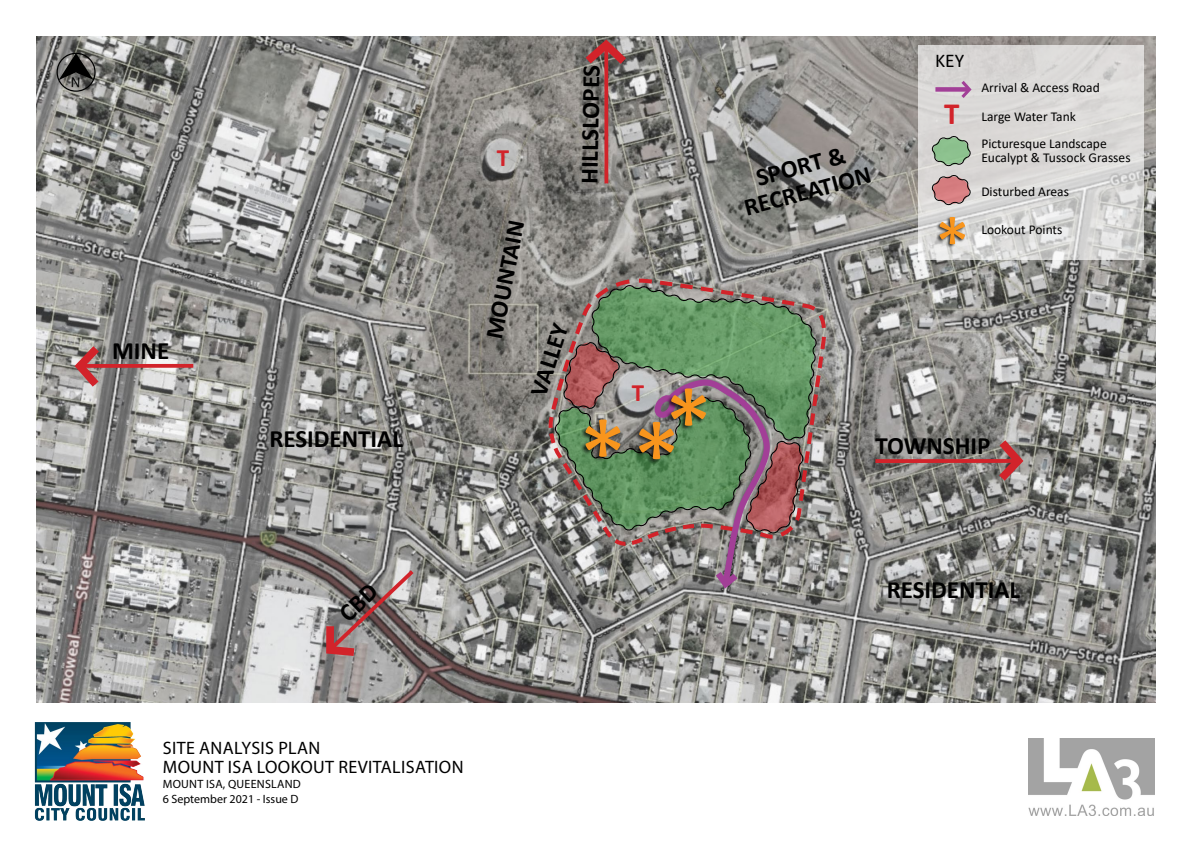
<style>
.page{position:relative;width:1191px;height:842px;background:#fff}
.page>*{position:absolute;margin:0;border:0;box-sizing:border-box;transform-origin:0 0}
.t1{font:102.2px "Calibri";color:#f8951d}
.t2{font:74.6px "Calibri";color:#f8951d}
.t3{font:700 31px "Calibri";color:#d2232a}
.t4{font:700 25px/26px "Calibri";color:#000;text-align:center}
.t5{font:700 25px "Calibri";color:#d2232a}
.t6{font:19.5px "Calibri";color:#000}
.t7{font:18px "Myriad Pro";letter-spacing:.02em;color:#000}
.t8{font:13.5px/28.2px "Calibri";color:#000}
.t9{font:12px/15.7px "Myriad Pro";letter-spacing:.015em;color:#000}
</style>
<div class="page">
<img style="left:1028px;top:739px;width:127px;height:77px">
<img style="left:34px;top:722px;width:110px;height:98px">
<img style="left:36px;top:36px;width:1119px;height:666px">
<svg style="left:107px;top:364px;width:86px;height:4px"></svg>
<svg style="left:69px;top:338px;width:38px;height:57px;background:#ac8786"></svg>
<svg style="left:604px;top:72px;width:4px;height:111px"></svg>
<svg style="left:577px;top:36px;width:57px;height:36px;background:#916a69"></svg>
<svg style="left:875px;top:459px;width:116px;height:4px"></svg>
<svg style="left:991px;top:432px;width:37px;height:57px;background:#a37e7d"></svg>
<svg style="left:546px;top:277px;width:282px;height:316px;background:#7e8573"></svg>
<div style="left:57px;top:53px;width:39px;height:39px;border:1px solid #000;border-radius:50%"></div>
<svg style="left:918px;top:46px;width:226px;height:214px;background:#d9d8d7"></svg>
<div style="left:935px;top:87px;width:32px;height:5px;background:#a23f97"></div>
<svg style="left:958px;top:77px;width:15px;height:24px"></svg>
<svg style="left:931px;top:175px;width:40px;height:30px"></svg>
<svg style="left:931px;top:136px;width:40px;height:30px"></svg>
<div style="left:935px;top:216px;width:31px;height:32px;background:#000;opacity:.75"></div>
<svg style="left:322px;top:566px;width:95px;height:94px;background:#8e7a79"></svg>
<svg style="left:59px;top:53px;width:34px;height:34px"></svg>
<h3 class="t4" style="left:112px;top:337px;width:59px">MINE</h3>
<h3 class="t4" style="left:269px;top:426px;width:135px">RESIDENTIAL</h3>
<h3 class="t5" style="left:497px;top:140px;width:14px">T</h3>
<h3 class="t4" style="left:576px;top:184px;width:121px;rotate:-89deg">HILLSLOPES</h3>
<h3 class="t4" style="left:480px;top:336px;width:122px;rotate:-79deg">MOUNTAIN</h3>
<h3 class="t4" style="left:525px;top:391px;width:76px;rotate:-72deg">VALLEY</h3>
<h3 class="t5" style="left:632px;top:375px;width:14px">T</h3>
<h1 class="t1" style="left:577px;top:385px;width:138px">***</h1>
<h3 class="t4" style="left:734px;top:170px;width:132px;rotate:-15deg">SPORT &amp;<br>RECREATION</h3>
<h3 class="t6" style="left:935px;top:47px;width:31px">KEY</h3>
<h3 class="t3" style="left:944px;top:91px;width:17px">T</h3>
<h2 class="t2" style="left:934px;top:192px;width:39px">*</h2>
<p class="t8" style="left:981px;top:73px;width:127px">Arrival &amp; Access Road<br>Large Water Tank<br>Picturesque Landscape</p>
<p class="t8" style="left:981px;top:143px;width:151px">Eucalypt &amp; Tussock Grasses</p>
<p class="t8" style="left:981px;top:177px;width:89px">Disturbed Areas</p>
<p class="t8" style="left:981px;top:215px;width:83px">Lookout Points</p>
<h3 class="t4" style="left:875px;top:432px;width:117px">TOWNSHIP</h3>
<h3 class="t4" style="left:886px;top:576px;width:135px">RESIDENTIAL</h3>
<h3 class="t7" style="left:163px;top:737px;width:159px">SITE ANALYSIS PLAN</h3>
<h3 class="t7" style="left:163px;top:756px;width:302px">MOUNT ISA LOOKOUT REVITALISATION</h3>
<p class="t9" style="left:163px;top:776px;width:139px">MOUNT ISA, QUEENSLAND<br>6 September 2021 - Issue D</p>
</div>
